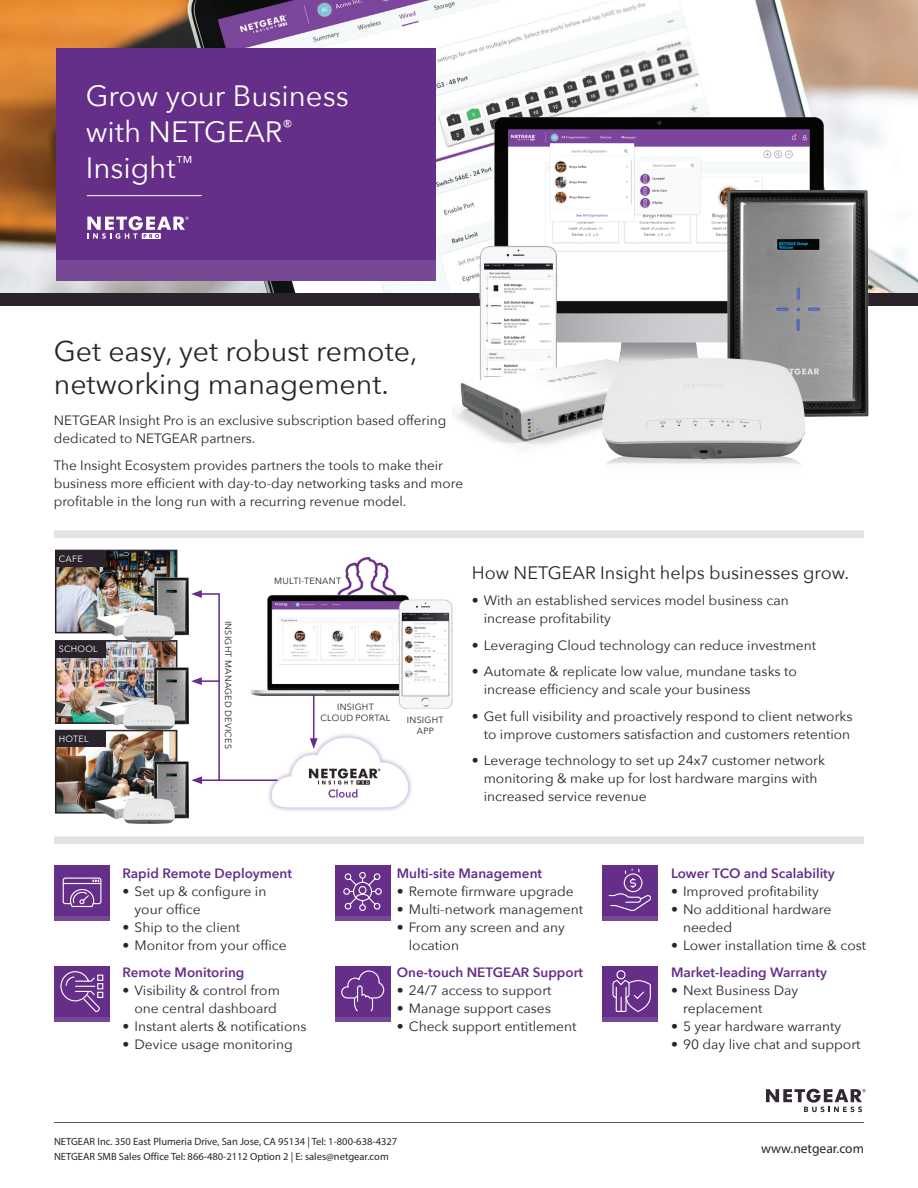
<style>
.page{position:relative;width:918px;height:1188px;background:#fff}
.page>*{position:absolute;margin:0;border:0;box-sizing:border-box;transform-origin:0 0}
.t1{font:29.25px/36px "Avenir Next";color:#fff}
.t2{font:28.5px/33px "Avenir Next";color:#2a232b}
.t3{font:18px "Avenir Next";color:#2a232b}
.t4{font:13.5px/18px "Avenir Next";color:#2a232b}
.t5{font:600 13.5px "Avenir Next";color:#652e89}
.t6{font:13.5px "Myriad Pro";color:#2a232b}
.t7{font:10.5px/15px "Myriad Pro";color:#2a232b}
.t8{font:9px/10.8px "Avenir Next";letter-spacing:.03em;color:#231f20}
.t9{font:9px "Avenir Next LT Pro";letter-spacing:.03em;color:#fff}
</style>
<div class="page">
<hr style="left:54px;top:1122px;width:810px;height:1px;background:#57585a">
<img style="left:0;top:0;width:918px;height:294px">
<div style="left:0;top:294px;width:918px;height:12px;background:#2a232b"></div>
<div style="left:56px;top:48px;width:380px;height:222px;background:#652e89"></div>
<div style="left:56px;top:260px;width:380px;height:21px;background:#774995"></div>
<hr style="left:87px;top:195px;width:115px;height:1px;background:#fff">
<svg style="left:87px;top:216px;width:102px;height:23px"></svg>
<div style="left:54px;top:530px;width:810px;height:8px;background:#e3e3e4"></div>
<svg style="left:766px;top:1089px;width:100px;height:23px"></svg>
<div style="left:54px;top:837px;width:810px;height:7px;background:#e3e3e4"></div>
<div style="left:54px;top:865px;width:56px;height:56px;background:#652e89"></div>
<div style="left:335px;top:865px;width:55px;height:56px;background:#652e89"></div>
<div style="left:603px;top:865px;width:55px;height:56px;background:#652e89"></div>
<div style="left:54px;top:966px;width:56px;height:56px;background:#652e89"></div>
<div style="left:335px;top:966px;width:55px;height:56px;background:#652e89"></div>
<div style="left:603px;top:966px;width:55px;height:56px;background:#652e89"></div>
<div style="left:54px;top:916px;width:56px;height:5px;background:#774995"></div>
<div style="left:335px;top:916px;width:55px;height:5px;background:#774995"></div>
<div style="left:603px;top:916px;width:55px;height:5px;background:#774995"></div>
<div style="left:54px;top:1017px;width:56px;height:5px;background:#774995"></div>
<div style="left:335px;top:1017px;width:55px;height:5px;background:#774995"></div>
<div style="left:603px;top:1017px;width:55px;height:5px;background:#774995"></div>
<svg style="left:612px;top:970px;width:39px;height:42px"></svg>
<img style="left:472px;top:106px;width:359px;height:234px">
<img style="left:485px;top:270px;width:68px;height:70px">
<img style="left:268px;top:734px;width:144px;height:77px">
<img style="left:251px;top:557px;width:202px;height:151px">
<hr style="left:313px;top:694px;width:2px;height:47px;background:#662d8e">
<svg style="left:310px;top:738px;width:8px;height:11px"></svg>
<div style="left:199px;top:593px;width:21px;height:188px;border:2px solid #662d8e"></div>
<hr style="left:199px;top:680px;width:21px;height:2px;background:#662d8e">
<hr style="left:219px;top:779px;width:58px;height:2px;background:#662d8e">
<img style="left:58px;top:553px;width:116px;height:77px">
<div style="left:55px;top:550px;width:122px;height:83px;border:2px solid #2a232b"></div>
<div style="left:56px;top:550px;width:50px;height:17px;background:#2a232b"></div>
<img style="left:58px;top:645px;width:116px;height:76px">
<div style="left:55px;top:640px;width:122px;height:84px;border:2px solid #2a232b"></div>
<div style="left:56px;top:641px;width:50px;height:16px;background:#2a232b"></div>
<img style="left:58px;top:734px;width:116px;height:77px">
<div style="left:55px;top:730px;width:122px;height:84px;border:2px solid #2a232b"></div>
<div style="left:56px;top:731px;width:50px;height:16px;background:#2a232b"></div>
<svg style="left:608px;top:868px;width:43px;height:44px"></svg>
<hr style="left:63px;top:883px;width:38px;height:1px;background:#fff">
<svg style="left:69px;top:880px;width:31px;height:27px"></svg>
<div style="left:63px;top:878px;width:38px;height:26px;border:1px solid #fff;border-radius:2px"></div>
<svg style="left:60px;top:971px;width:44px;height:42px"></svg>
<svg style="left:341px;top:970px;width:44px;height:42px"></svg>
<svg style="left:343px;top:871px;width:39px;height:40px"></svg>
<img style="left:710px;top:166px;width:174px;height:251px">
<img style="left:455px;top:340px;width:346px;height:105px">
<img style="left:579px;top:356px;width:248px;height:109px">
<img style="left:84px;top:570px;width:118px;height:75px">
<img style="left:84px;top:659px;width:118px;height:75px">
<img style="left:84px;top:753px;width:118px;height:71px">
<h1 class="t1" style="left:86px;top:77px;width:265px">Grow your Business with NETGEAR<sup>®<br></sup>Insight<sup>™</sup></h1>
<h2 class="t2" style="left:54px;top:334px;width:365px">Get easy, yet robust remote, networking management.</h2>
<p class="t4" style="left:54px;top:411px;width:394px">NETGEAR Insight Pro is an exclusive subscription based offering dedicated to NETGEAR partners.</p>
<p class="t4" style="left:54px;top:455px;width:411px">The Insight Ecosystem provides partners the tools to make their business more efficient with day-to-day networking tasks and more profitable in the long run with a recurring revenue model.</p>
<p class="t9" style="left:59px;top:553px;width:26px">CAFE</p>
<p class="t9" style="left:59px;top:643px;width:41px">SCHOOL</p>
<p class="t9" style="left:59px;top:733px;width:31px">HOTEL</p>
<p class="t8" style="left:234px;top:621px;width:128px;rotate:90deg">Insight Managed Devices</p>
<p class="t8" style="left:274px;top:575px;width:43px">Multi-Tenant</p>
<p class="t8" style="left:320px;top:701px;width:71px;text-indent:17px">Insight<br>CLOU D PORTAL</p>
<p class="t8" style="left:407px;top:714px;width:10px">Insight</p>
<p class="t8" style="left:417px;top:725px;width:7px">app</p>
<h3 class="t3" style="left:472px;top:557px;width:379px">How NETGEAR Insight helps businesses grow.</h3>
<p class="t4" style="left:484px;top:591px;width:307px;text-indent:-12px">• With an established services model business can increase profitability</p>
<p class="t4" style="left:472px;top:636px;width:346px">• Leveraging Cloud technology can reduce investment</p>
<p class="t4" style="left:484px;top:662px;width:315px;text-indent:-12px">• Automate &amp; replicate low value, mundane tasks to increase efficiency and scale your business</p>
<p class="t4" style="left:472px;top:707px;width:382px;text-align:right">• Get full visibility and proactively respond to client networks to improve customers satisfaction and customers retention</p>
<p class="t4" style="left:484px;top:751px;width:343px;text-indent:-12px">• Leverage technology to set up 24x7 customer network monitoring &amp; make up for lost hardware margins with increased service revenue</p>
<p class="t5" style="left:123px;top:862px;width:171px">Rapid Remote Deployment</p>
<p class="t4" style="left:135px;top:882px;width:133px;text-indent:-12px">• Set up &amp; configure in your office</p>
<p class="t4" style="left:123px;top:918px;width:119px">• Ship to the client</p>
<p class="t4" style="left:123px;top:936px;width:166px">• Monitor from your office</p>
<p class="t5" style="left:123px;top:960px;width:123px">Remote Monitoring</p>
<p class="t4" style="left:123px;top:980px;width:159px;text-align:right">• Visibility &amp; control from one central dashboard</p>
<p class="t4" style="left:123px;top:1016px;width:186px">• Instant alerts &amp; notifications</p>
<p class="t4" style="left:123px;top:1034px;width:172px">• Device usage monitoring</p>
<p class="t5" style="left:397px;top:862px;width:147px">Multi-site Management</p>
<p class="t4" style="left:397px;top:882px;width:178px">• Remote firmware upgrade</p>
<p class="t4" style="left:397px;top:900px;width:188px">• Multi-network management</p>
<p class="t4" style="left:409px;top:918px;width:158px;text-indent:-12px">• From any screen and any location</p>
<p class="t5" style="left:397px;top:960px;width:188px">One-touch NETGEAR Support</p>
<p class="t4" style="left:397px;top:980px;width:156px">• 24/7 access to support</p>
<p class="t4" style="left:397px;top:998px;width:156px">• Manage support cases</p>
<p class="t4" style="left:397px;top:1016px;width:181px">• Check support entitlement</p>
<p class="t5" style="left:671px;top:862px;width:165px">Lower TCO and Scalability</p>
<p class="t4" style="left:671px;top:882px;width:149px">• Improved profitability</p>
<p class="t4" style="left:683px;top:900px;width:150px;text-indent:-12px">• No additional hardware needed</p>
<p class="t4" style="left:671px;top:936px;width:197px">• Lower installation time &amp; cost</p>
<p class="t5" style="left:671px;top:960px;width:157px">Market-leading Warranty</p>
<p class="t4" style="left:683px;top:980px;width:117px;text-indent:-12px">• Next Business Day replacement</p>
<p class="t4" style="left:671px;top:1016px;width:172px">• 5 year hardware warranty</p>
<p class="t4" style="left:671px;top:1034px;width:191px">• 90 day live chat and support</p>
<p class="t7" style="left:54px;top:1133px;width:345px">NETGEAR Inc. 350 East Plumeria Drive, San Jose, CA 95134 | Tel: 1-800-638-4327<br>NETGEAR SMB Sales Office Tel: 866-480-2112 Option 2 | E: sales@netgear.com</p>
<p class="t6" style="left:761px;top:1140px;width:104px">www.netgear.com</p>
</div>
